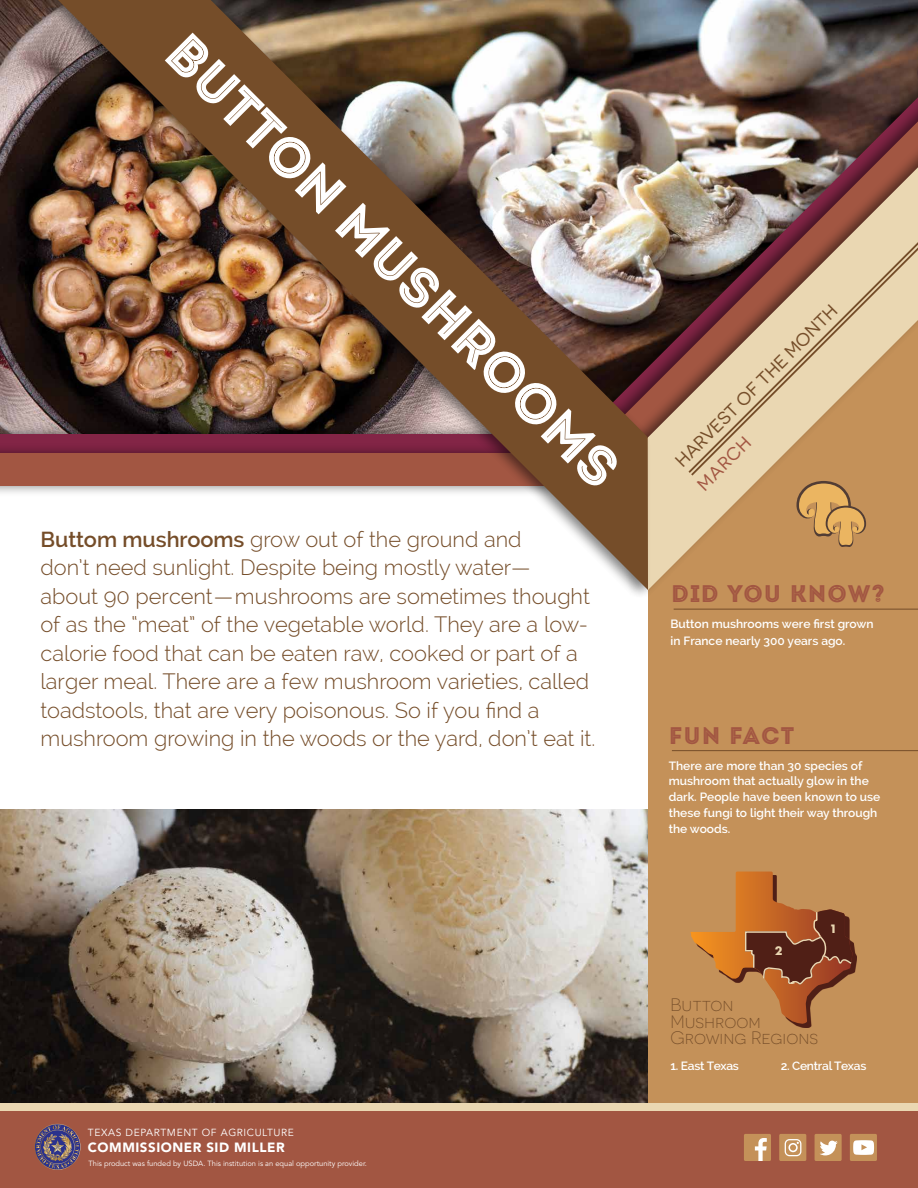
<style>
.page{position:relative;width:918px;height:1188px;background:#fff}
.page>*{position:absolute;margin:0;border:0;box-sizing:border-box;transform-origin:0 0}
.t1{font:56.25px "Intro Inline";color:#fff}
.t2{font:24px "Intro Inline";letter-spacing:.04em;color:#a25642}
.t3{font:300 21.75px/28.5px "Raleway";color:#754d29}
.t4{font:300 18px/16.5px "Novecentosanswide";color:#754d29}
.t5{font:18px "Novecentosanswide";color:#754d29}
.t6{font:18px "Novecentosanswide";color:#a25642}
.t7{font:900 13.35px "Avenir";letter-spacing:.04em;color:#fff}
.t8{font:600 12px/15.9px "Raleway";color:#fff}
.t9{font:600 12px "Raleway";letter-spacing:-.02em;color:#fff}
.t10{font:700 11.25px "Futura";color:#ead7b2}
.t11{font:10.2px "Avenir";letter-spacing:.06em;color:#fff}
.t12{font:7.5px "Avenir";color:#fff}
.s1{font-weight:600}
</style>
<div class="page">
<img style="left:0;top:809px;width:648px;height:295px">
<img style="left:0;top:0;width:22px;height:423px">
<div style="left:0;top:454px;width:582px;height:32px;background:#a25642"></div>
<div style="left:648px;top:224px;width:270px;height:902px;background:#c49159"></div>
<div style="left:549px;top:18px;width:369px;height:517px;background:#000;opacity:.5"></div>
<div style="left:547px;top:74px;width:371px;height:487px;background:#000;opacity:.5"></div>
<svg style="left:652px;top:121px;width:266px;height:15px"></svg>
<div style="left:599px;top:136px;width:319px;height:464px;background:#000;opacity:.5"></div>
<svg style="left:652px;top:167px;width:266px;height:423px"></svg>
<div style="left:22px;top:0;width:630px;height:599px;background:#000;opacity:.5"></div>
<img style="left:58px;top:0;width:590px;height:590px">
<hr style="left:674px;top:609px;width:244px;height:1px;background:#754d29">
<hr style="left:672px;top:750px;width:246px;height:1px;background:#754d29">
<svg style="left:690px;top:872px;width:163px;height:156px"></svg>
<svg style="left:687px;top:219px;width:231px;height:256px"></svg>
<svg style="left:689px;top:222px;width:229px;height:256px"></svg>
<svg style="left:796px;top:481px;width:70px;height:66px"></svg>
<div style="left:0;top:1104px;width:918px;height:84px;background:#ead7b2"></div>
<div style="left:0;top:1111px;width:918px;height:77px;background:#a25642"></div>
<svg style="left:35px;top:1124px;width:46px;height:46px"></svg>
<div style="left:779px;top:1134px;width:27px;height:27px;background:#c49159"></div>
<div style="left:850px;top:1134px;width:27px;height:27px;background:#c49159"></div>
<div style="left:744px;top:1134px;width:27px;height:27px;background:#c49159"></div>
<div style="left:815px;top:1134px;width:27px;height:27px;background:#c49159"></div>
<svg style="left:785px;top:1139px;width:16px;height:17px"></svg>
<svg style="left:853px;top:1140px;width:21px;height:15px"></svg>
<svg style="left:755px;top:1138px;width:12px;height:23px"></svg>
<svg style="left:820px;top:1141px;width:18px;height:14px"></svg>
<h1 class="t1" style="left:199px;top:19px;width:617px;rotate:45deg">BUTTON MUSHROOMS</h1>
<p class="t3" style="left:40px;top:525px;width:556px"><span class="s1">Buttom mushrooms</span> grow out of the ground and<br>don’t need sunlight. Despite being mostly water—<br>about 90 percent—mushrooms are sometimes thought of as the “meat” of the vegetable world. They are a low&shy;calorie food that can be eaten raw, cooked or part of a larger meal. There are a few mushroom varieties, called toadstools, that are very poisonous. So if you find a mushroom growing in the woods or the yard, don’t eat it.</p>
<p class="t11" style="left:88px;top:1127px;width:207px">TEXAS DEPARTMENT OF AGRICULTURE</p>
<p class="t7" style="left:88px;top:1139px;width:198px">COMMISSIONER SID MILLER</p>
<p class="t12" style="left:89px;top:1159px;width:280px">This product was funded by USDA. This institution is an equal opportunity provider.</p>
<p class="t5" style="left:671px;top:456px;width:222px;rotate:-45deg">HARVEST OF THE MONTH</p>
<p class="t6" style="left:693px;top:480px;width:69px;rotate:-45deg">MARCH</p>
<p class="t2" style="left:671px;top:579px;width:215px">DID YOU KNOW?</p>
<p class="t8" style="left:670px;top:616px;width:205px;line-height:16.5px">Button mushrooms were first grown in France nearly 300 years ago.</p>
<p class="t2" style="left:669px;top:721px;width:127px">FUN FACT</p>
<p class="t8" style="left:669px;top:757px;width:213px">There are more than 30 species of mushroom that actually glow in the dark. People have been known to use these fungi to light their way through the woods.</p>
<p class="t10" style="left:775px;top:943px;width:9px">2</p>
<p class="t10" style="left:829px;top:921px;width:9px">1</p>
<p class="t4" style="left:670px;top:997px;width:149px">Button<br>Mushroom<br>Growing Regions</p>
<p class="t9" style="left:670px;top:1059px;width:70px">1. East Texas</p>
<p class="t9" style="left:781px;top:1059px;width:87px">2. Central Texas</p>
</div>
